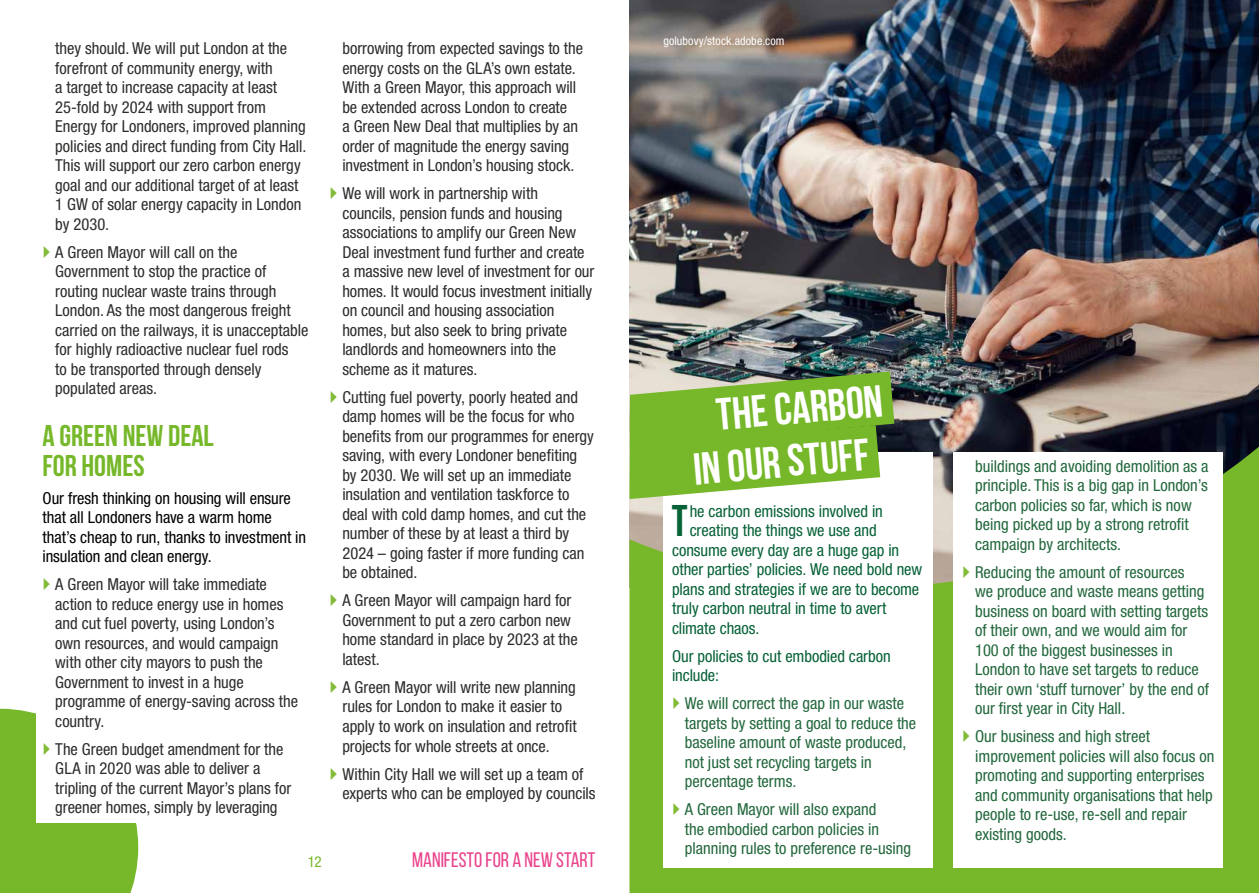
<style>
.page{position:relative;width:1259px;height:893px;background:#fff}
.page>*{position:absolute;margin:0;border:0;box-sizing:border-box;transform-origin:0 0}
.t1{font:700 45px "Bebas Neue";color:#fff}
.t2{font:700 44.4px "Bebas Neue";color:#076237}
.t3{font:700 30px/30px "Bebas Neue";color:#76b82a}
.t4{font:21px "Bebas Neue";color:#e9428c}
.t5{font:condensed 16.5px/19.5px "Helvetica Neue LT Std";color:#2d2d2c}
.t6{font:condensed 16.5px/19.5px "Helvetica Neue LT Std";color:#23683d}
.t7{font:condensed 16.5px/19.5px "Helvetica Neue LT Std";letter-spacing:-.005em;color:#076237}
.t8{font:condensed 16.5px/19.5px "Helvetica Neue LT Std";letter-spacing:-.005em;color:#000}
.t9{font:condensed 15px "Helvetica Neue LT Std";color:#76b82a}
.t10{font:condensed 12px "Helvetica Neue LT Std";letter-spacing:.01em;color:#fff}
</style>
<div class="page">
<img style="left:629px;top:0;width:630px;height:436px">
<svg style="left:629px;top:436px;width:630px;height:457px;fill:#76b82a"></svg>
<div style="left:663px;top:452px;width:269px;height:415px;background:#fff"></div>
<div style="left:954px;top:452px;width:268px;height:415px;background:#fff"></div>
<svg style="left:629px;top:371px;width:265px;height:128px"></svg>
<svg style="left:0;top:709px;width:138px;height:184px"></svg>
<p class="t5" style="left:55px;top:39px;width:253px">they should. We will put London at the forefront of community energy, with<br>a target to increase capacity at least 25-fold by 2024 with support from Energy for Londoners, improved planning policies and direct funding from City Hall.<br>This will support our zero carbon energy goal and our additional target of at least 1 GW of solar energy capacity in London by 2030.</p>
<p class="t5" style="left:55px;top:242px;width:254px">A Green Mayor will call on the Government to stop the practice of routing nuclear waste trains through London. As the most dangerous freight carried on the railways, it is unacceptable for highly radioactive nuclear fuel rods<br>to be transported through densely populated areas.</p>
<h3 class="t3" style="left:43px;top:420px;width:173px">A GREEN NEW DEAL<br>FOR HOMES</h3>
<p class="t8" style="left:43px;top:488px;width:265px">Our fresh thinking on housing will ensure that all Londoners have a warm home that’s cheap to run, thanks to investment in insulation and clean energy.</p>
<p class="t5" style="left:55px;top:574px;width:244px">A Green Mayor will take immediate action to reduce energy use in homes and cut fuel poverty, using London’s own resources, and would campaign with other city mayors to push the<br>Government to invest in a huge programme of energy-saving across the country.</p>
<p class="t5" style="left:55px;top:739px;width:237px">The Green budget amendment for the GLA in 2020 was able to deliver a tripling of the current Mayor’s plans for greener homes, simply by leveraging</p>
<p class="t5" style="left:342px;top:39px;width:242px">borrowing from expected savings to the energy costs on the GLA’s own estate.<br>With a Green Mayor, this approach will be extended across London to create<br>a Green New Deal that multiplies by an order of magnitude the energy saving investment in London’s housing stock.</p>
<p class="t5" style="left:342px;top:184px;width:253px">We will work in partnership with councils, pension funds and housing associations to amplify our Green New Deal investment fund further and create a massive new level of investment for our homes. It would focus investment initially on council and housing association homes, but also seek to bring private landlords and homeowners into the scheme as it matures.</p>
<p class="t5" style="left:342px;top:387px;width:253px">Cutting fuel poverty, poorly heated and damp homes will be the focus for who benefits from our programmes for energy saving, with every Londoner benefiting by 2030. We will set up an immediate insulation and ventilation taskforce to deal with cold damp homes, and cut the number of these by at least a third by 2024 – going faster if more funding can be obtained.</p>
<p class="t5" style="left:342px;top:591px;width:237px">A Green Mayor will campaign hard for<br>Government to put a zero carbon new home standard in place by 2023 at the latest.</p>
<p class="t5" style="left:342px;top:677px;width:236px">A Green Mayor will write new planning rules for London to make it easier to apply to work on insulation and retrofit projects for whole streets at once.</p>
<p class="t5" style="left:342px;top:764px;width:255px">Within City Hall we will set up a team of experts who can be employed by councils</p>
<p class="t9" style="left:308px;top:853px;width:15px">12</p>
<p class="t4" style="left:412px;top:848px;width:185px">MANIFESTO FOR A NEW START</p>
<p class="t10" style="left:663px;top:34px;width:123px">golubovy/stock.adobe.com</p>
<h1 class="t1" style="left:714px;top:390px;width:168px;rotate:-5deg">THE CARBON</h1>
<h1 class="t1" style="left:691px;top:445px;width:178px;rotate:-5deg">In OUR STUFF</h1>
<h2 class="t2" style="left:671px;top:497px;width:17px">T</h2>
<p class="t7" style="left:689px;top:501px;width:195px">he carbon emissions involved in</p>
<p class="t7" style="left:689px;top:521px;width:188px">creating the things we use and</p>
<p class="t7" style="left:672px;top:540px;width:229px">consume every day are a huge gap in</p>
<p class="t7" style="left:672px;top:560px;width:252px">other parties’ policies. We need bold new</p>
<p class="t7" style="left:672px;top:579px;width:249px">plans and strategies if we are to become</p>
<p class="t7" style="left:672px;top:599px;width:216px">truly carbon neutral in time to avert</p>
<p class="t7" style="left:672px;top:618px;width:89px">climate chaos.</p>
<p class="t7" style="left:672px;top:646px;width:220px">Our policies to cut embodied carbon include:</p>
<p class="t6" style="left:685px;top:694px;width:233px">We will correct the gap in our waste targets by setting a goal to reduce the baseline amount of waste produced, not just set recycling targets in percentage terms.</p>
<p class="t6" style="left:685px;top:800px;width:228px">A Green Mayor will also expand<br>the embodied carbon policies in planning rules to preference re-using</p>
<p class="t6" style="left:975px;top:456px;width:235px">buildings and avoiding demolition as a principle. This is a big gap in London’s carbon policies so far, which is now being picked up by a strong retrofit campaign by architects.</p>
<p class="t6" style="left:975px;top:562px;width:235px">Reducing the amount of resources<br>we produce and waste means getting business on board with setting targets of their own, and we would aim for 100 of the biggest businesses in London to have set targets to reduce their own ‘stuff turnover’ by the end of our first year in City Hall.</p>
<p class="t6" style="left:975px;top:727px;width:241px">Our business and high street improvement policies will also focus on promoting and supporting enterprises and community organisations that help people to re-use, re-sell and repair existing goods.</p>
</div>
